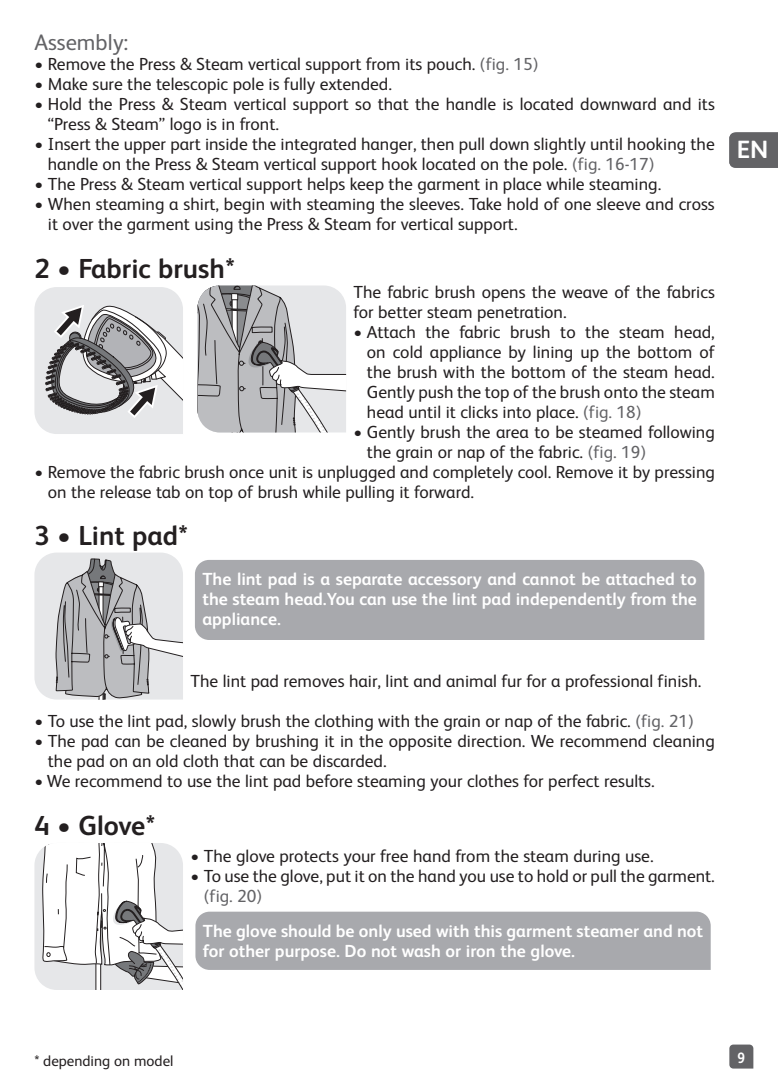
<style>
.page{position:relative;width:778px;height:1090px;background:#fff}
.page>*{position:absolute;margin:0;border:0;box-sizing:border-box;transform-origin:0 0}
.t1{font:700 27.5px "FS Albert";color:#231f20}
.t2{font:700 25px "FS Albert";color:#fff}
.t3{font:22.5px "FS Albert";color:#636366}
.t4{font:17.5px/20px "FS Albert";color:#231f20}
.t5{font:700 17.5px/20px "FS Albert";color:#fff}
.t6{font:17.5px "FS Albert";color:#636366}
.t7{font:15px "FS Albert";color:#231f20}
.t8{font:700 15px "FS Albert";color:#fff;scale:.9 1}
.s1{color:#636366}
</style>
<div class="page">
<svg style="left:729px;top:1045px;width:24px;height:24px"></svg>
<div style="left:729px;top:132px;width:49px;height:36px;background:#636366"></div>
<div style="left:195px;top:912px;width:515px;height:58px;background:#a8a9ad"></div>
<div style="left:195px;top:560px;width:509px;height:80px;background:#a8a9ad"></div>
<svg style="left:34px;top:553px;width:149px;height:147px;background:#c5c5c7"></svg>
<svg style="left:34px;top:843px;width:149px;height:147px"></svg>
<svg style="left:34px;top:287px;width:149px;height:147px;background:#c2c2c4"></svg>
<svg style="left:197px;top:285px;width:149px;height:147px;background:#bfc0c2"></svg>
<p class="t3" style="left:34px;top:30px;width:95px">Assembly:</p>
<p class="t4" style="left:34px;top:54px;width:505px">• Remove the Press &amp; Steam vertical support from its pouch. <span class="s1">(fig. 15)</span></p>
<p class="t4" style="left:34px;top:74px;width:359px">• Make sure the telescopic pole is fully extended.</p>
<p class="t4" style="left:48px;top:94px;width:668px;text-indent:-13px">• Hold the Press &amp; Steam vertical support so that the handle is located downward and its “Press &amp; Steam” logo is in front.</p>
<p class="t4" style="left:48px;top:134px;width:668px;text-indent:-13px">• Insert the upper part inside the integrated hanger, then pull down slightly until hooking the handle on the Press &amp; Steam vertical support hook located on the pole. <span class="s1">(fig. 16-17)</span></p>
<p class="t4" style="left:34px;top:174px;width:628px">• The Press &amp; Steam vertical support helps keep the garment in place while steaming.</p>
<p class="t4" style="left:48px;top:194px;width:668px;text-indent:-13px">• When steaming a shirt, begin with steaming the sleeves. Take hold of one sleeve and cross it over the garment using the Press &amp; Steam for vertical support.</p>
<h1 class="t1" style="left:34px;top:252px;width:202px">2 • Fabric brush*</h1>
<p class="t4" style="left:353px;top:282px;width:363px">The fabric brush opens the weave of the fabrics for better steam penetration.</p>
<p class="t4" style="left:367px;top:322px;width:349px;text-align:justify;text-indent:-13px">• Attach the fabric brush to the steam head, on cold appliance by lining up the bottom of the brush with the bottom of the steam head.<br>Gently push the top of the brush onto the steam head until it clicks into place. <span class="s1">(fig. 18)</span></p>
<p class="t4" style="left:367px;top:422px;width:349px;text-indent:-13px">• Gently brush the area to be steamed following the grain or nap of the fabric. <span class="s1">(fig. 19)</span></p>
<p class="t4" style="left:48px;top:462px;width:668px;text-indent:-13px">• Remove the fabric brush once unit is unplugged and completely cool. Remove it by pressing on the release tab on top of brush while pulling it forward.</p>
<h1 class="t1" style="left:34px;top:519px;width:155px">3 • Lint pad*</h1>
<p class="t5" style="left:202px;top:569px;width:496px;text-align:justify">The lint pad is a separate accessory and cannot be attached to the steam head.You can use the lint pad independently from the appliance.</p>
<p class="t4" style="left:190px;top:671px;width:512px">The lint pad removes hair, lint and animal fur for a professional finish.</p>
<p class="t4" style="left:34px;top:711px;width:660px">• To use the lint pad, slowly brush the clothing with the grain or nap of the fabric. <span class="s1">(fig. 21)</span></p>
<p class="t4" style="left:48px;top:731px;width:668px;text-indent:-13px">• The pad can be cleaned by brushing it in the opposite direction. We recommend cleaning the pad on an old cloth that can be discarded.</p>
<p class="t4" style="left:34px;top:771px;width:621px">• We recommend to use the lint pad before steaming your clothes for perfect results.</p>
<h1 class="t1" style="left:34px;top:809px;width:122px">4 • Glove*</h1>
<p class="t4" style="left:190px;top:846px;width:464px">• The glove protects your free hand from the steam during use.</p>
<p class="t4" style="left:190px;top:866px;width:526px">• To use the glove, put it on the hand you use to hold or pull the garment.</p>
<p class="t6" style="left:204px;top:886px;width:60px">(fig. 20)</p>
<p class="t5" style="left:203px;top:921px;width:501px">The glove should be only used with this garment steamer and not for other purpose. Do not wash or iron the glove.</p>
<h2 class="t2" style="left:736px;top:135px;width:33px">EN</h2>
<p class="t7" style="left:34px;top:1052px;width:140px">* depending on model</p>
<p class="t8" style="left:737px;top:1049px;width:10px">9</p>
</div>
